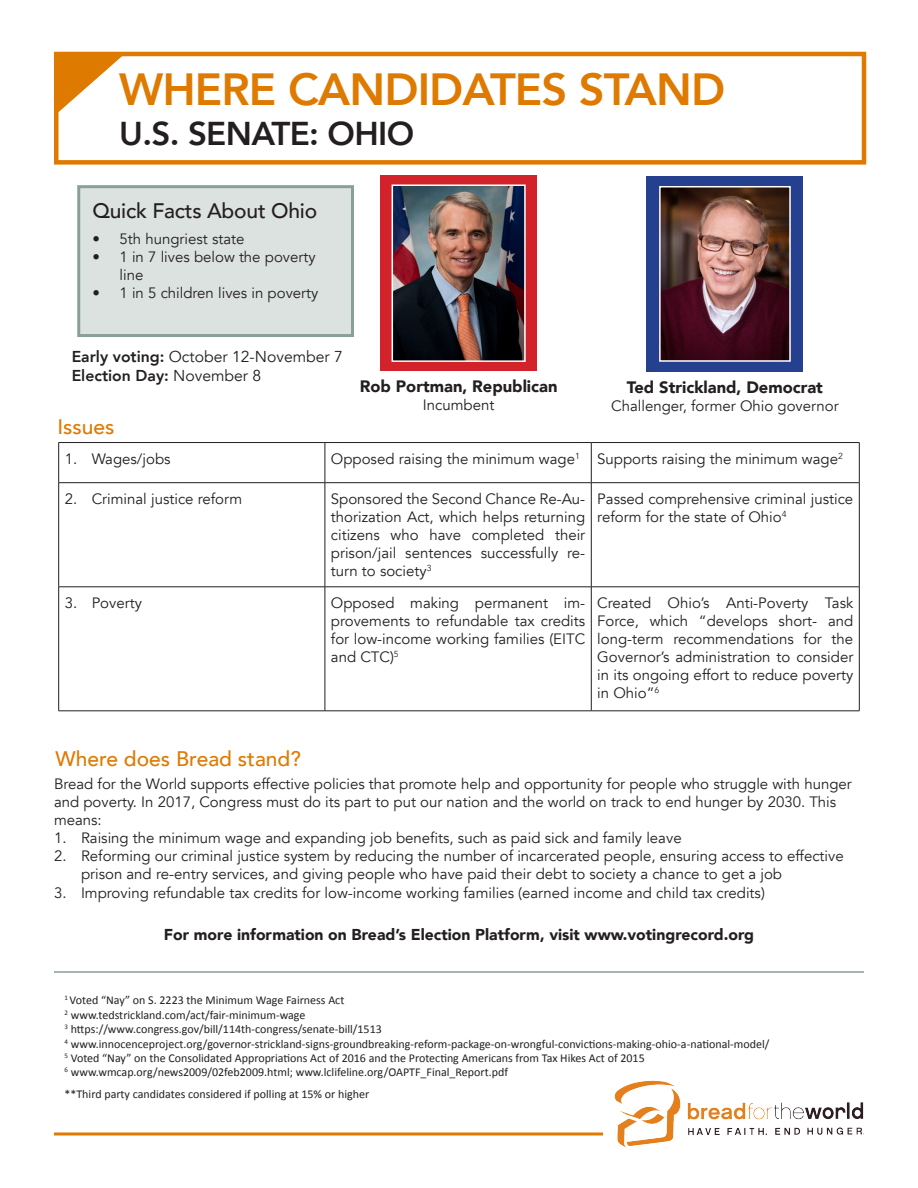
<style>
.page{position:relative;width:918px;height:1188px;background:#fff}
.page>*{position:absolute;margin:0;border:0;box-sizing:border-box;transform-origin:0 0}
.t1{font:800 45px "Avenir";letter-spacing:-.02em;color:#df7a00}
.t2{font:800 33px "Avenir";letter-spacing:-.02em;color:#231f20}
.t3{font:500 21px "Avenir";color:#df7a00}
.t4{font:500 21px "Avenir";letter-spacing:-.01em;color:#231f20}
.t5{font:900 16.5px "Avenir";color:#231f20}
.t6{font:900 15.75px "Avenir";color:#231f20}
.t7{font:15.75px "Avenir";color:#231f20}
.t8{font:800 15.75px "Avenir";color:#231f20}
.t9{font:15px/18px "Avenir";color:#231f20}
.t10{font:12px "Calibri";color:#231f20}
.s1{font-weight:800}
.s2{font-weight:400}
</style>
<div class="page">
<div style="left:77px;top:185px;width:277px;height:152px;background:#dce2e0;border:3px solid #899f99"></div>
<div style="left:54px;top:52px;width:812px;height:113px;border:4px solid #df7a00"></div>
<div style="left:647px;top:176px;width:156px;height:195px;background:#25408f"></div>
<div style="left:380px;top:175px;width:157px;height:195px;background:#d2232a"></div>
<hr style="left:54px;top:971px;width:810px;height:2px;background:#899f99">
<svg style="left:54px;top:1132px;width:549px;height:4px"></svg>
<hr style="left:58px;top:442px;width:267px;height:1px;background:#231f20">
<hr style="left:58px;top:443px;width:1px;height:40px;background:#231f20">
<hr style="left:325px;top:442px;width:266px;height:1px;background:#231f20">
<hr style="left:325px;top:443px;width:1px;height:40px;background:#231f20">
<hr style="left:591px;top:442px;width:269px;height:1px;background:#231f20">
<hr style="left:591px;top:443px;width:1px;height:40px;background:#231f20">
<hr style="left:859px;top:443px;width:1px;height:40px;background:#231f20">
<hr style="left:58px;top:482px;width:267px;height:1px;background:#231f20">
<hr style="left:58px;top:483px;width:1px;height:104px;background:#231f20">
<hr style="left:325px;top:482px;width:266px;height:1px;background:#231f20">
<hr style="left:325px;top:483px;width:1px;height:104px;background:#231f20">
<hr style="left:591px;top:482px;width:269px;height:1px;background:#231f20">
<hr style="left:591px;top:483px;width:1px;height:104px;background:#231f20">
<hr style="left:859px;top:483px;width:1px;height:104px;background:#231f20">
<hr style="left:58px;top:587px;width:267px;height:1px;background:#231f20">
<hr style="left:58px;top:587px;width:1px;height:124px;background:#231f20">
<hr style="left:325px;top:587px;width:266px;height:1px;background:#231f20">
<hr style="left:325px;top:587px;width:1px;height:124px;background:#231f20">
<hr style="left:591px;top:587px;width:269px;height:1px;background:#231f20">
<hr style="left:591px;top:587px;width:1px;height:124px;background:#231f20">
<hr style="left:859px;top:587px;width:1px;height:124px;background:#231f20">
<hr style="left:58px;top:711px;width:267px;height:1px;background:#231f20">
<hr style="left:325px;top:711px;width:266px;height:1px;background:#231f20">
<hr style="left:591px;top:711px;width:269px;height:1px;background:#231f20">
<img style="left:614px;top:1080px;width:250px;height:68px">
<svg style="left:54px;top:54px;width:70px;height:62px"></svg>
<img style="left:662px;top:189px;width:126px;height:170px">
<div style="left:659px;top:186px;width:132px;height:176px;border:2px solid #fff"></div>
<img style="left:395px;top:187px;width:128px;height:172px">
<div style="left:392px;top:184px;width:134px;height:178px;border:2px solid #fff"></div>
<p class="t1" style="left:119px;top:54px;width:608px">WHERE CANDIDATES STAND</p>
<p class="t2" style="left:119px;top:107px;width:296px">U.S. SENATE: OHIO</p>
<p class="t4" style="left:93px;top:192px;width:226px">Quick Facts About Ohio</p>
<p class="t9" style="left:93px;top:230px;width:153px">• 5th hungriest state</p>
<p class="t9" style="left:120px;top:248px;width:198px;text-indent:-27px">• 1 in 7 lives below the poverty line</p>
<p class="t9" style="left:93px;top:284px;width:227px">• 1 in 5 children lives in poverty</p>
<p class="t7" style="left:72px;top:347px;width:273px"><span class="s1">Early voting:</span> October 12-November 7</p>
<p class="t8" style="left:72px;top:363px;width:191px">Election Day: <span class="s2">November 8</span></p>
<p class="t3" style="left:57px;top:408px;width:59px">Issues</p>
<p class="t5" style="left:360px;top:372px;width:199px">Rob Portman, Republican</p>
<p class="t9" style="left:423px;top:396px;width:73px">Incumbent</p>
<p class="t5" style="left:627px;top:373px;width:198px">Ted Strickland, Democrat</p>
<p class="t9" style="left:611px;top:397px;width:229px">Challenger, former Ohio governor</p>
<p class="t9" style="left:65px;top:450px;width:107px">1. Wages/jobs</p>
<p class="t9" style="left:331px;top:450px;width:251px">Opposed raising the minimum wage<sup>1</sup></p>
<p class="t9" style="left:597px;top:450px;width:247px">Supports raising the minimum wage<sup>2</sup></p>
<p class="t9" style="left:65px;top:490px;width:179px">2. Criminal justice reform</p>
<p class="t9" style="left:331px;top:490px;width:256px;text-align:justify">Sponsored the Second Chance Re-Au&shy;thorization Act, which helps returning citizens who have completed their prison/jail sentences successfully re&shy;turn to society<sup>3</sup></p>
<p class="t9" style="left:597px;top:490px;width:258px">Passed comprehensive criminal justice reform for the state of Ohio<sup>4</sup></p>
<p class="t9" style="left:65px;top:594px;width:79px">3. Poverty</p>
<p class="t9" style="left:331px;top:594px;width:256px;text-align:justify">Opposed making permanent im&shy;provements to refundable tax credits for low-income working families (EITC and CTC)<sup>5</sup></p>
<p class="t9" style="left:597px;top:594px;width:258px;text-align:justify">Created Ohio’s Anti-Poverty Task Force, which “develops short- and long-term recommendations for the Governor’s administration to consider in its ongoing effort to reduce poverty in Ohio”<sup>6</sup></p>
<p class="t3" style="left:56px;top:740px;width:247px">Where does Bread stand?</p>
<p class="t9" style="left:54px;top:775px;width:799px">Bread for the World supports effective policies that promote help and opportunity for people who struggle with hunger and poverty. In 2017, Congress must do its part to put our nation and the world on track to end hunger by 2030. This means:</p>
<p class="t9" style="left:54px;top:829px;width:629px">1. Raising the minimum wage and expanding job benefits, such as paid sick and family leave</p>
<p class="t9" style="left:81px;top:847px;width:764px;text-indent:-27px">2. Reforming our criminal justice system by reducing the number of incarcerated people, ensuring access to effective prison and re-entry services, and giving people who have paid their debt to society a chance to get a job</p>
<p class="t9" style="left:54px;top:884px;width:712px">3. Improving refundable tax credits for low-income working families (earned income and child tax credits)</p>
<p class="t6" style="left:164px;top:921px;width:592px">For more information on Bread’s Election Platform, visit www.votingrecord.org</p>
<p class="t10" style="left:64px;top:993px;width:281px"><sup>1</sup> Voted “Nay” on S. 2223 the Minimum Wage Fairness Act</p>
<p class="t10" style="left:64px;top:1007px;width:242px"><sup>2</sup> www.tedstrickland.com/act/fair-minimum-wage</p>
<p class="t10" style="left:64px;top:1022px;width:319px"><sup>3</sup> https://www.congress.gov/bill/114th-congress/senate-bill/1513</p>
<p class="t10" style="left:64px;top:1036px;width:706px"><sup>4</sup> www.innocenceproject.org/governor-strickland-signs-groundbreaking-reform-package-on-wrongful-convictions-making-ohio-a-national-model/</p>
<p class="t10" style="left:64px;top:1050px;width:582px"><sup>5</sup> Voted “Nay” on the Consolidated Appropriations Act of 2016 and the Protecting Americans from Tax Hikes Act of 2015</p>
<p class="t10" style="left:64px;top:1065px;width:445px"><sup>6</sup> www.wmcap.org/news2009/02feb2009.html; www.lclifeline.org/OAPTF_Final_Report.pdf</p>
<p class="t10" style="left:64px;top:1086px;width:306px">**Third party candidates considered if polling at 15% or higher</p>
</div>
